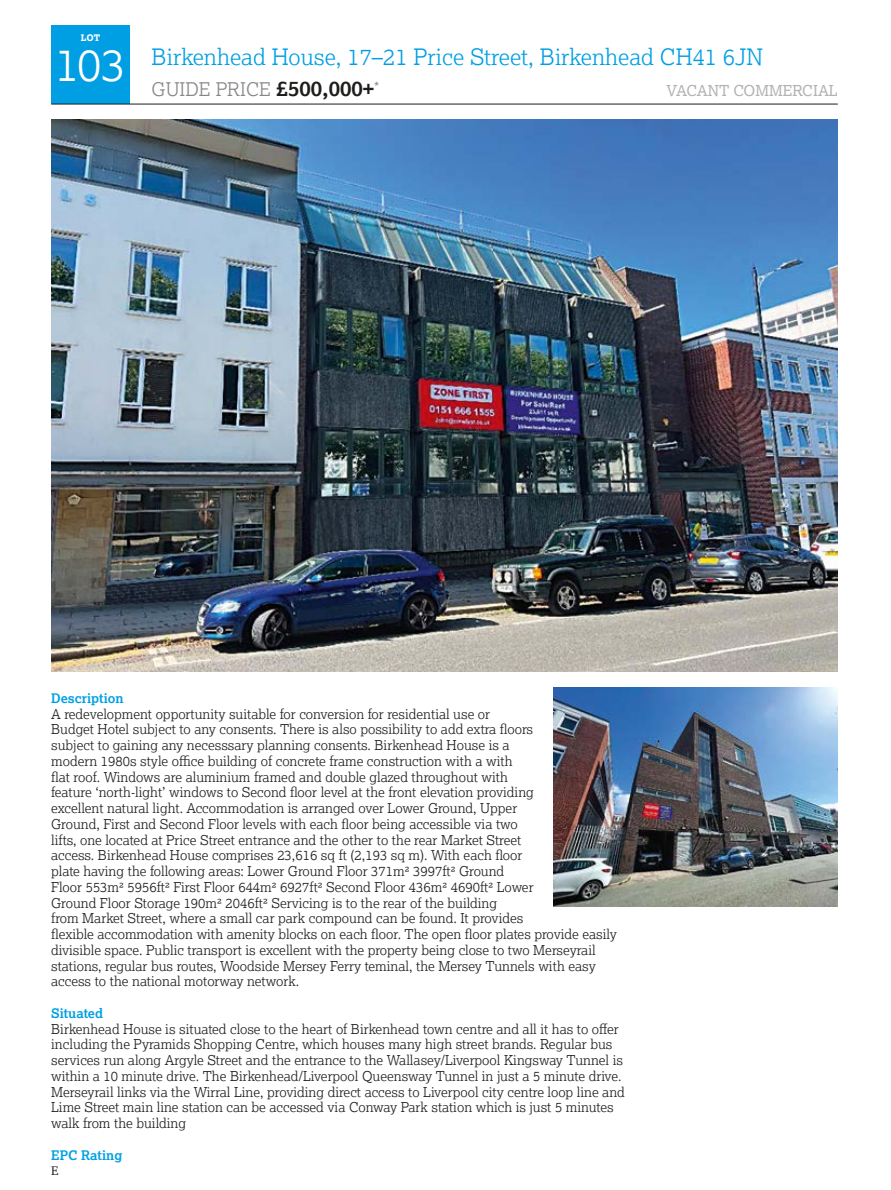
<style>
.page{position:relative;width:891px;height:1190px;background:#fff}
.page>*{position:absolute;margin:0;border:0;box-sizing:border-box;transform-origin:0 0}
.t1{font:300 45px "Lexia";color:#fff}
.t2{font:300 22.5px "Lexia";color:#009fe3}
.t3{font:300 18.75px "Lexia";color:#878787}
.t4{font:15px "Lexia";color:#b3b2b2}
.t5{font:300 13.5px/15.8px "Lexia";color:#1d1d1b}
.t6{font:13.5px "Lexia";color:#878787}
.t7{font:700 13.2px "Lexia";color:#009fe3}
.t8{font:12.75px "Charter ITC Pro";color:#1d1d1b}
.t9{font:800 9px "Lexia";color:#fff}
.s1{font-weight:700;font-size:21px;color:#1d1d1b}
</style>
<div class="page">
<div style="left:51px;top:25px;width:79px;height:79px;background:#009fe3"></div>
<hr style="left:51px;top:104px;width:787px;height:1px;background:#1d1d1b">
<img style="left:51px;top:120px;width:787px;height:551px">
<img style="left:553px;top:687px;width:285px;height:219px">
<p class="t9" style="left:81px;top:32px;width:21px">LOT</p>
<h1 class="t1" style="left:55px;top:36px;width:72px">103</h1>
<h2 class="t2" style="left:152px;top:43px;width:613px">Birkenhead House, 17–21 Price Street, Birkenhead CH41 6JN</h2>
<h3 class="t3" style="left:152px;top:78px;width:224px">GUIDE PRICE <span class="s1">£500,000+</span></h3>
<p class="t4" style="left:666px;top:81px;width:173px">VACANT COMMERCIAL</p>
<p class="t6" style="left:374px;top:78px;width:7px">*</p>
<p class="t7" style="left:51px;top:690px;width:74px">Description</p>
<p class="t5" style="left:51px;top:705px;width:567px">A redevelopment opportunity suitable for conversion for residential use or<br>Budget Hotel subject to any consents. There is also possibility to add extra floors<br>subject to gaining any necesssary planning consents. Birkenhead House is a<br>modern 1980s style office building of concrete frame construction with a with<br>flat roof. Windows are aluminium framed and double glazed throughout with<br>feature ‘north-light’ windows to Second floor level at the front elevation providing<br>excellent natural light. Accommodation is arranged over Lower Ground, Upper<br>Ground, First and Second Floor levels with each floor being accessible via two<br>lifts, one located at Price Street entrance and the other to the rear Market Street<br>access. Birkenhead House comprises 23,616 sq ft (2,193 sq m). With each floor<br>plate having the following areas: Lower Ground Floor 371m² 3997ft² Ground<br>Floor 553m² 5956ft² First Floor 644m² 6927ft² Second Floor 436m² 4690ft² Lower<br>Ground Floor Storage 190m² 2046ft² Servicing is to the rear of the building<br>from Market Street, where a small car park compound can be found. It provides<br>flexible accommodation with amenity blocks on each floor. The open floor plates provide easily divisible space. Public transport is excellent with the property being close to two Merseyrail stations, regular bus routes, Woodside Mersey Ferry teminal, the Mersey Tunnels with easy access to the national motorway network.</p>
<p class="t7" style="left:51px;top:1005px;width:53px">Situated</p>
<p class="t5" style="left:51px;top:1020px;width:575px">Birkenhead House is situated close to the heart of Birkenhead town centre and all it has to offer including the Pyramids Shopping Centre, which houses many high street brands. Regular bus services run along Argyle Street and the entrance to the Wallasey/Liverpool Kingsway Tunnel is within a 10 minute drive. The Birkenhead/Liverpool Queensway Tunnel in just a 5 minute drive.<br>Merseyrail links via the Wirral Line, providing direct access to Liverpool city centre loop line and Lime Street main line station can be accessed via Conway Park station which is just 5 minutes walk from the building</p>
<p class="t7" style="left:51px;top:1146px;width:73px">EPC Rating</p>
<p class="t8" style="left:51px;top:1163px;width:9px">E</p>
</div>
